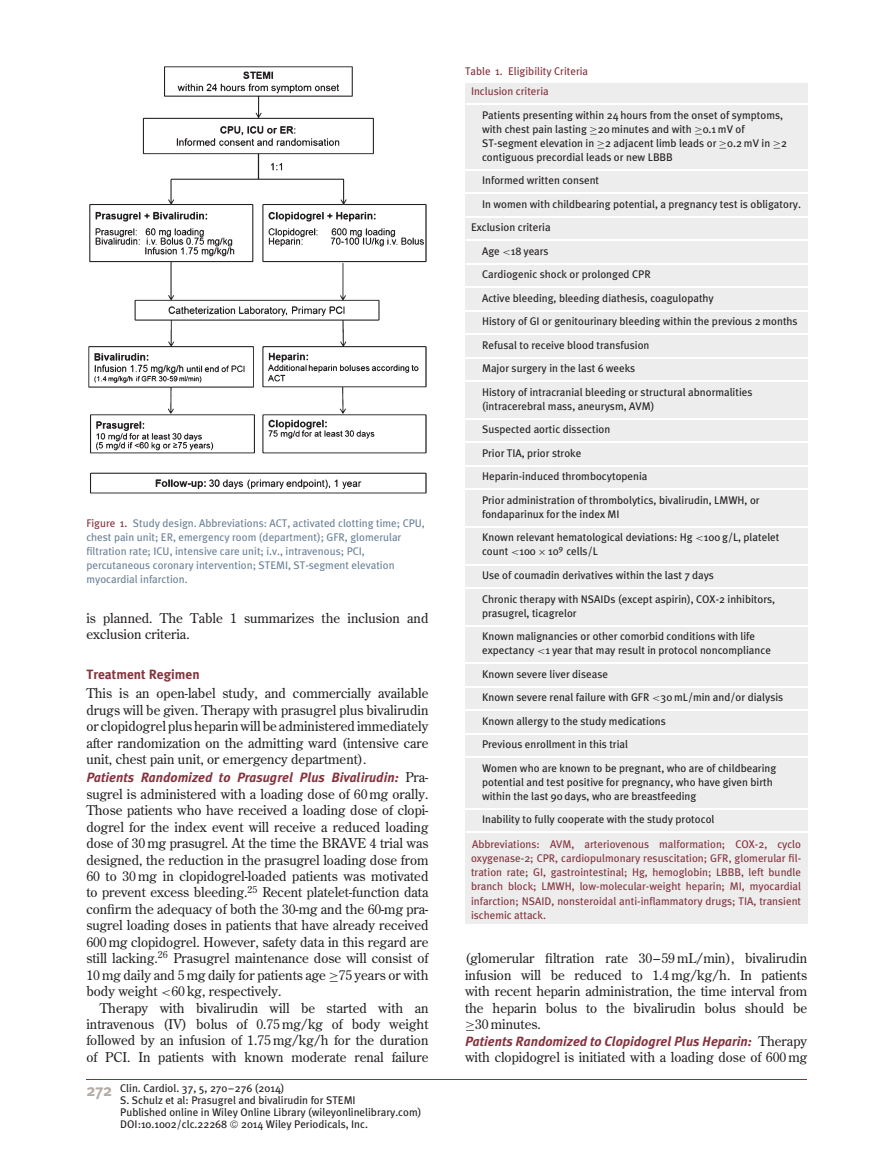
<style>
.page{position:relative;width:893px;height:1174px;background:#fff}
.page>*{position:absolute;margin:0;border:0;box-sizing:border-box;transform-origin:0 0}
.t1{font:13.5px/16.5px "Century Old Style";color:#231f20;text-align:justify}
.t2{font:italic 700 13.5px "Meta Plus";color:#84333d}
.t3{font:700 13.5px "Meta Plus";color:#84333d}
.t4{font:11.1px/23.5px "Meta Plus";color:#231f20}
.t5{font:11.1px/14.1px "Meta Plus";color:#84333d}
.t6{font:11.1px/14.1px "Meta Plus";color:#6c8297}
.s1{color:#84333d}
.s2{font-family:"Century Old Style";font-weight:400;font-style:normal;color:#231f20}
.s3{font-family:"MTSY"}
.s4{font-family:"MTMI"}
.s5{font-weight:700;font-size:16.8px;color:#b6aba3}
</style>
<div class="page">
<img style="left:88px;top:67px;width:338px;height:426px">
<div style="left:465px;top:83px;width:342px;height:840px;background:#ededee"></div>
<hr style="left:465px;top:104px;width:428px;height:1px;background:#fff">
<hr style="left:465px;top:169px;width:428px;height:1px;background:#fff">
<hr style="left:465px;top:193px;width:428px;height:1px;background:#fff">
<hr style="left:465px;top:216px;width:428px;height:1px;background:#fff">
<hr style="left:465px;top:240px;width:428px;height:1px;background:#fff">
<hr style="left:465px;top:263px;width:428px;height:1px;background:#fff">
<hr style="left:465px;top:287px;width:428px;height:1px;background:#fff">
<hr style="left:465px;top:310px;width:428px;height:1px;background:#fff">
<hr style="left:465px;top:334px;width:428px;height:1px;background:#fff">
<hr style="left:465px;top:357px;width:428px;height:1px;background:#fff">
<hr style="left:465px;top:381px;width:428px;height:1px;background:#fff">
<hr style="left:465px;top:418px;width:428px;height:1px;background:#fff">
<hr style="left:465px;top:442px;width:428px;height:1px;background:#fff">
<hr style="left:465px;top:465px;width:428px;height:1px;background:#fff">
<hr style="left:465px;top:489px;width:428px;height:1px;background:#fff">
<hr style="left:465px;top:526px;width:428px;height:1px;background:#fff">
<hr style="left:465px;top:564px;width:428px;height:1px;background:#fff">
<hr style="left:465px;top:587px;width:428px;height:1px;background:#fff">
<hr style="left:465px;top:625px;width:428px;height:1px;background:#fff">
<hr style="left:465px;top:662px;width:428px;height:1px;background:#fff">
<hr style="left:465px;top:686px;width:428px;height:1px;background:#fff">
<hr style="left:465px;top:709px;width:428px;height:1px;background:#fff">
<hr style="left:465px;top:733px;width:428px;height:1px;background:#fff">
<hr style="left:465px;top:756px;width:428px;height:1px;background:#fff">
<hr style="left:465px;top:808px;width:428px;height:1px;background:#fff">
<hr style="left:465px;top:831px;width:428px;height:2px;background:#fff">
<hr style="left:86px;top:1079px;width:721px;height:1px;background:#84333d">
<p class="t6" style="left:86px;top:516px;width:340px"><span class="s1">Figure 1.</span> Study design. Abbreviations: ACT, activated clotting time; CPU, chest pain unit; ER, emergency room (department); GFR, glomerular filtration rate; ICU, intensive care unit; i.v., intravenous; PCI, percutaneous coronary intervention; STEMI, ST-segment elevation myocardial infarction.</p>
<p class="t1" style="left:86px;top:611px;width:344px">is planned. The Table 1 summarizes the inclusion and exclusion criteria.</p>
<p class="t3" style="left:86px;top:668px;width:115px">Treatment Regimen</p>
<p class="t1" style="left:86px;top:686px;width:344px">This is an open-label study, and commercially available drugs will be given. Therapy with prasugrel plus bivalirudin or clopidogrel plus heparin will be administered immediately after randomization on the admitting ward (intensive care unit, chest pain unit, or emergency department).</p>
<p class="t2" style="left:86px;top:772px;width:344px">Patients Randomized to Prasugrel Plus Bivalirudin: <span class="s2">Pra-</span></p>
<p class="t1" style="left:86px;top:786px;width:344px">sugrel is administered with a loading dose of 60 mg orally.<br>Those patients who have received a loading dose of clopi&shy;dogrel for the index event will receive a reduced loading dose of 30 mg prasugrel. At the time the BRAVE 4 trial was designed, the reduction in the prasugrel loading dose from 60 to 30 mg in clopidogrel-loaded patients was motivated to prevent excess bleeding.<sup>25</sup> Recent platelet-function data confirm the adequacy of both the 30-mg and the 60-mg pra&shy;sugrel loading doses in patients that have already received 600 mg clopidogrel. However, safety data in this regard are still lacking.<sup>26</sup> Prasugrel maintenance dose will consist of 10 mg daily and 5 mg daily for patients age <span class="s3">≥</span>75 years or with body weight <span class="s4">&lt;</span>60 kg, respectively.</p>
<p class="t1" style="left:86px;top:1000px;width:344px;text-indent:13px">Therapy with bivalirudin will be started with an intravenous (IV) bolus of 0.75 mg/kg of body weight followed by an infusion of 1.75 mg/kg/h for the duration of PCI. In patients with known moderate renal failure</p>
<p class="t4" style="left:120px;top:1082px;width:303px;line-height:12.1px;text-indent:-34px"><span class="s5">272</span> Clin. Cardiol. 37, 5, 270–276 (2014)<br>S. Schulz et al: Prasugrel and bivalirudin for STEMI<br>Published online in Wiley Online Library (wileyonlinelibrary.com)<br>DOI:10.1002/clc.22268 2014 Wiley Periodicals, Inc.</p>
<p class="t5" style="left:471px;top:61px;width:119px;line-height:20.4px;text-indent:-6px">Table 1. Eligibility Criteria<br>Inclusion criteria</p>
<p class="t4" style="left:482px;top:108px;width:306px;line-height:14.1px">Patients presenting within 24 hours from the onset of symptoms, with chest pain lasting <span class="s3">≥</span>20 minutes and with <span class="s3">≥</span>0.1 mV of ST-segment elevation in <span class="s3">≥</span>2 adjacent limb leads or <span class="s3">≥</span>0.2 mV in <span class="s3">≥</span>2 contiguous precordial leads or new LBBB</p>
<p class="t4" style="left:482px;top:169px;width:119px">Informed written consent</p>
<p class="t4" style="left:482px;top:193px;width:320px">In women with childbearing potential, a pregnancy test is obligatory.</p>
<p class="t4" style="left:471px;top:216px;width:81px">Exclusion criteria</p>
<p class="t4" style="left:482px;top:240px;width:68px">Age <span class="s4">&lt;</span>18 years</p>
<p class="t4" style="left:482px;top:263px;width:170px">Cardiogenic shock or prolonged CPR</p>
<p class="t4" style="left:482px;top:287px;width:233px">Active bleeding, bleeding diathesis, coagulopathy</p>
<p class="t4" style="left:482px;top:310px;width:317px">History of GI or genitourinary bleeding within the previous 2 months</p>
<p class="t4" style="left:482px;top:334px;width:169px">Refusal to receive blood transfusion</p>
<p class="t4" style="left:482px;top:357px;width:155px">Major surgery in the last 6 weeks</p>
<p class="t4" style="left:482px;top:381px;width:272px">History of intracranial bleeding or structural abnormalities</p>
<p class="t4" style="left:482px;top:395px;width:279px">(intracerebral mass, aneurysm, AVM)<br>Suspected aortic dissection<br>Prior TIA, prior stroke<br>Heparin-induced thrombocytopenia<br>Prior administration of thrombolytics, bivalirudin, LMWH, or</p>
<p class="t4" style="left:482px;top:503px;width:299px">fondaparinux for the index MI<br>Known relevant hematological deviations: Hg <span class="s4">&lt;</span>100 g/L, platelet</p>
<p class="t4" style="left:482px;top:540px;width:295px">count <span class="s4">&lt;</span>100 <span class="s3">×</span> 10<sup>9</sup> cells/L<br>Use of coumadin derivatives within the last 7 days<br>Chronic therapy with NSAIDs (except aspirin), COX-2 inhibitors,</p>
<p class="t4" style="left:482px;top:601px;width:275px">prasugrel, ticagrelor<br>Known malignancies or other comorbid conditions with life</p>
<p class="t4" style="left:482px;top:639px;width:303px">expectancy <span class="s4">&lt;</span>1 year that may result in protocol noncompliance Known severe liver disease<br>Known severe renal failure with GFR <span class="s4">&lt;</span>30 mL/min and/or dialysis Known allergy to the study medications<br>Previous enrollment in this trial<br>Women who are known to be pregnant, who are of childbearing</p>
<p class="t4" style="left:482px;top:775px;width:292px;line-height:14.1px">potential and test positive for pregnancy, who have given birth within the last 90 days, who are breastfeeding</p>
<p class="t4" style="left:482px;top:808px;width:234px">Inability to fully cooperate with the study protocol</p>
<p class="t5" style="left:471px;top:838px;width:332px;text-align:justify">Abbreviations: AVM, arteriovenous malformation; COX-2, cyclo oxygenase-2; CPR, cardiopulmonary resuscitation; GFR, glomerular fil&shy;tration rate; GI, gastrointestinal; Hg, hemoglobin; LBBB, left bundle branch block; LMWH, low-molecular-weight heparin; MI, myocardial infarction; NSAID, nonsteroidal anti-inflammatory drugs; TIA, transient ischemic attack.</p>
<p class="t1" style="left:465px;top:951px;width:344px">(glomerular filtration rate 30–59 mL/min), bivalirudin infusion will be reduced to 1.4 mg/kg/h. In patients with recent heparin administration, the time interval from the heparin bolus to the bivalirudin bolus should be <span class="s3">≥</span>30 minutes.</p>
<p class="t2" style="left:465px;top:1035px;width:344px">Patients Randomized to Clopidogrel Plus Heparin: <span class="s2">Therapy</span></p>
<p class="t1" style="left:465px;top:1049px;width:344px">with clopidogrel is initiated with a loading dose of 600 mg</p>
</div>
